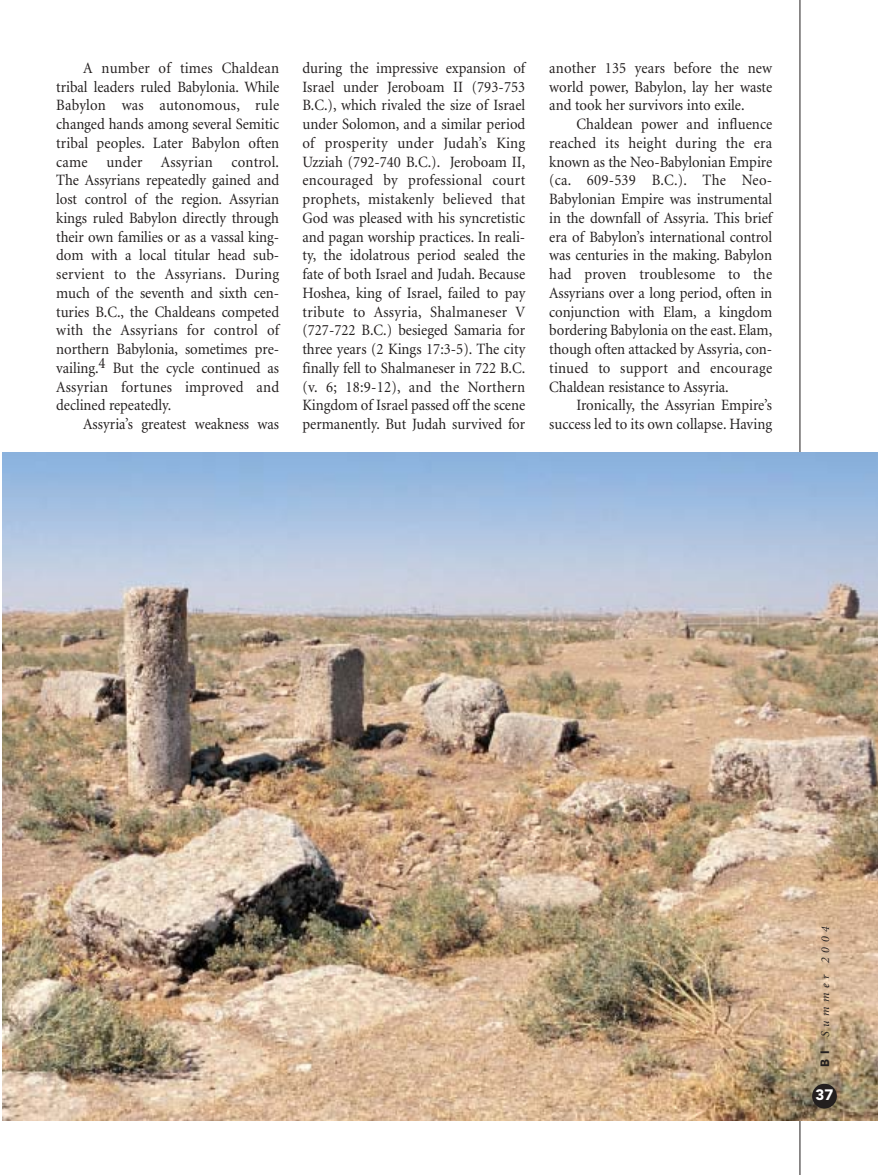
<style>
.page{position:relative;width:878px;height:1175px;background:#fff}
.page>*{position:absolute;margin:0;border:0;box-sizing:border-box;transform-origin:0 0}
.t1{font:15.75px/18.8px "Minion";color:#231f1f;text-align:justify;scale:.93 1}
.t2{font:900 15px "Avenir";color:#fff}
.t3{font:italic 12px "Minion";letter-spacing:.375em;color:#231f1f}
.s1{font-family:"Avenir";font-weight:900;font-style:normal}
</style>
<div class="page">
<hr style="left:799px;top:0;width:1px;height:1174px;background:#231f1f">
<img style="left:2px;top:452px;width:876px;height:668px">
<div style="left:812px;top:1083px;width:24px;height:25px;background:#231f1f;border-radius:50%"></div>
<p class="t1" style="left:56px;top:60px;width:241px;text-indent:27px">A number of times Chaldean tribal leaders ruled Babylonia. While Babylon was autonomous, rule changed hands among several Semitic tribal peoples. Later Babylon often came under Assyrian control.<br>The Assyrians repeatedly gained and lost control of the region. Assyrian kings ruled Babylon directly through their own families or as a vassal king&shy;dom with a local titular head sub&shy;servient to the Assyrians. During much of the seventh and sixth cen&shy;turies B.C., the Chaldeans competed with the Assyrians for control of northern Babylonia, sometimes pre&shy;vailing.4 But the cycle continued as Assyrian fortunes improved and declined repeatedly.</p>
<p class="t1" style="left:83px;top:416px;width:212px">Assyria’s greatest weakness was</p>
<p class="t1" style="left:302px;top:60px;width:241px">during the impressive expansion of Israel under Jeroboam II (793-753<br>B.C.), which rivaled the size of Israel under Solomon, and a similar period of prosperity under Judah’s King Uzziah (792-740 B.C.). Jeroboam II, encouraged by professional court prophets, mistakenly believed that God was pleased with his syncretistic and pagan worship practices. In reali&shy;ty, the idolatrous period sealed the fate of both Israel and Judah. Because Hoshea, king of Israel, failed to pay tribute to Assyria, Shalmaneser V (727-722 B.C.) besieged Samaria for three years (2 Kings 17:3-5). The city finally fell to Shalmaneser in 722 B.C. (v. 6; 18:9-12), and the Northern Kingdom of Israel passed off the scene permanently. But Judah survived for</p>
<p class="t1" style="left:549px;top:60px;width:241px">another 135 years before the new world power, Babylon, lay her waste and took her survivors into exile.</p>
<p class="t1" style="left:549px;top:116px;width:241px;text-indent:27px">Chaldean power and influence reached its height during the era known as the Neo-Babylonian Empire (ca. 609-539 B.C.). The Neo-Babylonian Empire was instrumental in the downfall of Assyria. This brief era of Babylon’s international control was centuries in the making. Babylon had proven troublesome to the Assyrians over a long period, often in conjunction with Elam, a kingdom bordering Babylonia on the east. Elam, though often attacked by Assyria, con&shy;tinued to support and encourage Chaldean resistance to Assyria.</p>
<p class="t1" style="left:549px;top:397px;width:241px;text-align:right">Ironically, the Assyrian Empire’s success led to its own collapse. Having</p>
<p class="t3" style="left:820px;top:1067px;width:142px;rotate:-90deg"><span class="s1">BI</span> Summer 2004</p>
<p class="t2" style="left:815px;top:1088px;width:19px">37</p>
</div>
